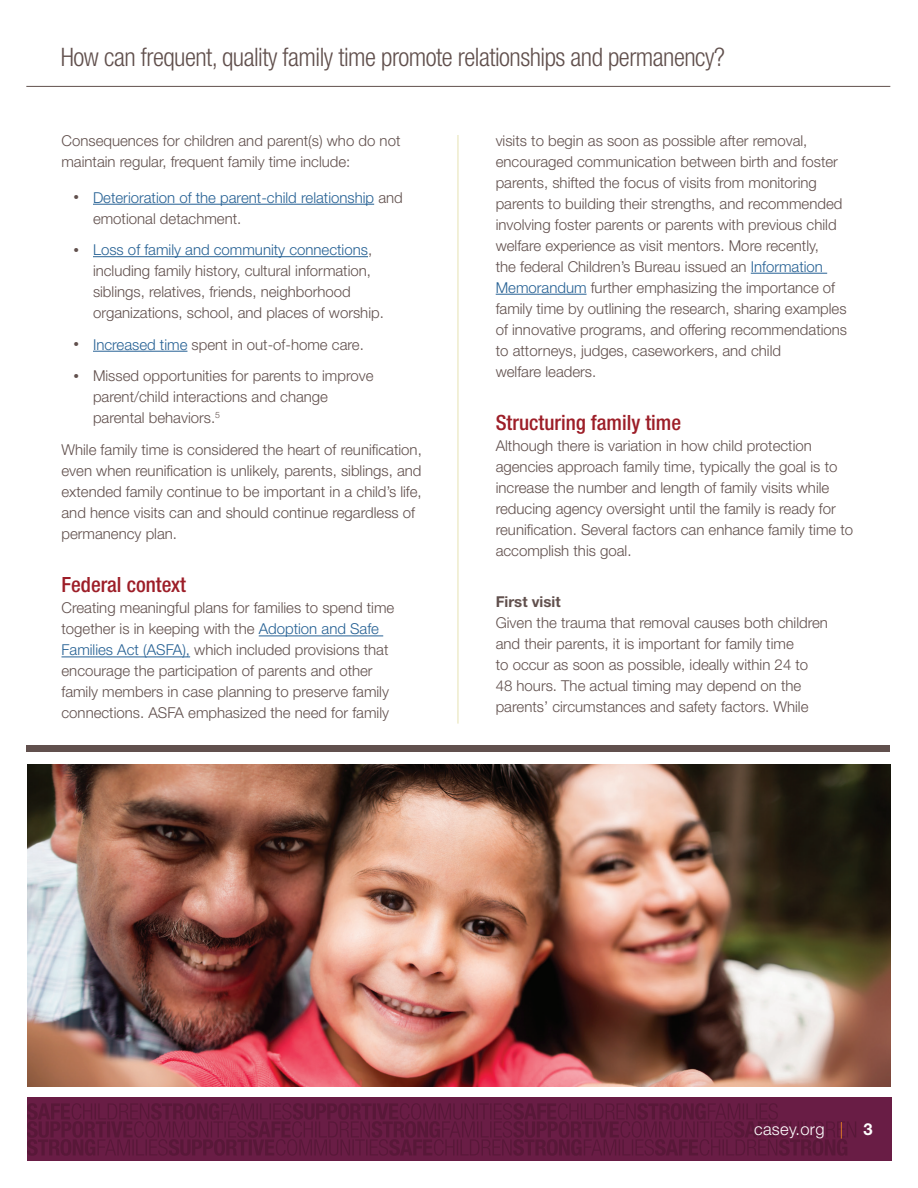
<style>
.page{position:relative;width:918px;height:1188px;background:#fff}
.page>*{position:absolute;margin:0;border:0;box-sizing:border-box;transform-origin:0 0}
.t1{font:300 condensed 25.5px "Helvetica Neue LT Std";letter-spacing:-.02em;color:#61504d}
.Head_2{font:500 condensed 21px "Helvetica Neue LT Std";color:#9d1e28}
.t2{font:300 16.5px "Helvetica Neue LT Std";letter-spacing:.02em;color:#fff}
.body{font:300 15px/21px "Helvetica Neue LT Std";color:#61504d}
.t3{font:300 15px/21px "Helvetica Neue LT Std";color:#266194}
.Head_3{font:700 15px "Helvetica Neue LT Std";color:#61504d}
.s1{font-size:11.25px;color:#61504d}
.s2{color:#61504d}
.s3{font-size:11.25px}
.s4{color:#266194}
.s5{color:#f28a20}
.s6{font-weight:700}
</style>
<div class="page">
<div style="left:27px;top:1098px;width:864px;height:63px;background:#691d45"></div>
<hr style="left:26px;top:86px;width:864px;height:1px;background:#61504d">
<svg style="left:27px;top:1103px;width:829px;height:53px"></svg>
<hr style="left:458px;top:135px;width:1px;height:589px;background:#e6e2b2">
<hr style="left:93px;top:204px;width:281px;height:1px;background:#266194">
<hr style="left:93px;top:256px;width:275px;height:1px;background:#266194">
<hr style="left:93px;top:351px;width:94px;height:1px;background:#266194">
<hr style="left:259px;top:636px;width:124px;height:1px;background:#266194">
<hr style="left:62px;top:657px;width:128px;height:1px;background:#266194">
<hr style="left:751px;top:273px;width:76px;height:1px;background:#266194">
<hr style="left:496px;top:294px;width:91px;height:1px;background:#266194">
<img style="left:27px;top:764px;width:864px;height:322px">
<div style="left:26px;top:745px;width:864px;height:7px;background:#61504d"></div>
<h1 class="t1" style="left:61px;top:43px;width:665px">How can frequent, quality family time promote relationships and permanency?</h1>
<p class="body" style="left:62px;top:130px;width:340px">Consequences for children and parent(s) who do not maintain regular, frequent family time include:</p>
<p class="t3" style="left:93px;top:187px;width:311px;text-indent:-20px"><span class="s1">•</span> Deterioration of the parent-child relationship <span class="s2">and emotional detachment.</span></p>
<p class="body" style="left:93px;top:239px;width:292px;text-indent:-20px"><span class="s3">•</span> <span class="s4">Loss of family and community connections</span>, including family history, cultural information, siblings, relatives, friends, neighborhood organizations, school, and places of worship.</p>
<p class="body" style="left:73px;top:334px;width:292px"><span class="s3">•</span> <span class="s4">Increased time</span> spent in out-of-home care.</p>
<p class="body" style="left:93px;top:365px;width:282px;text-indent:-20px"><span class="s3">•</span> Missed opportunities for parents to improve parent/child interactions and change parental behaviors.<sup>5</sup></p>
<p class="body" style="left:62px;top:439px;width:362px">While family time is considered the heart of reunification, even when reunification is unlikely, parents, siblings, and extended family continue to be important in a child’s life, and hence visits can and should continue regardless of permanency plan.</p>
<p class="Head_2" style="left:62px;top:572px;width:126px">Federal context</p>
<p class="body" style="left:62px;top:597px;width:334px">Creating meaningful plans for families to spend time together is in keeping with the <span class="s4">Adoption and Safe Families Act (ASFA),</span> which included provisions that encourage the participation of parents and other family members in case planning to preserve family connections. ASFA emphasized the need for family</p>
<p class="body" style="left:496px;top:130px;width:353px">visits to begin as soon as possible after removal, encouraged communication between birth and foster parents, shifted the focus of visits from monitoring parents to building their strengths, and recommended involving foster parents or parents with previous child welfare experience as visit mentors. More recently,<br>the federal Children’s Bureau issued an <span class="s4">Information Memorandum</span> further emphasizing the importance of family time by outlining the research, sharing examples of innovative programs, and offering recommendations to attorneys, judges, caseworkers, and child<br>welfare leaders.</p>
<p class="Head_2" style="left:496px;top:410px;width:187px">Structuring family time</p>
<p class="body" style="left:496px;top:435px;width:359px">Although there is variation in how child protection agencies approach family time, typically the goal is to increase the number and length of family visits while reducing agency oversight until the family is ready for reunification. Several factors can enhance family time to accomplish this goal.</p>
<p class="Head_3" style="left:496px;top:592px;width:66px">First visit</p>
<p class="body" style="left:496px;top:612px;width:334px">Given the trauma that removal causes both children and their parents, it is important for family time<br>to occur as soon as possible, ideally within 24 to 48 hours. The actual timing may depend on the parents’ circumstances and safety factors. While</p>
<p class="t2" style="left:754px;top:1119px;width:120px">casey.org <span class="s5">|</span> <span class="s6">3</span></p>
</div>
